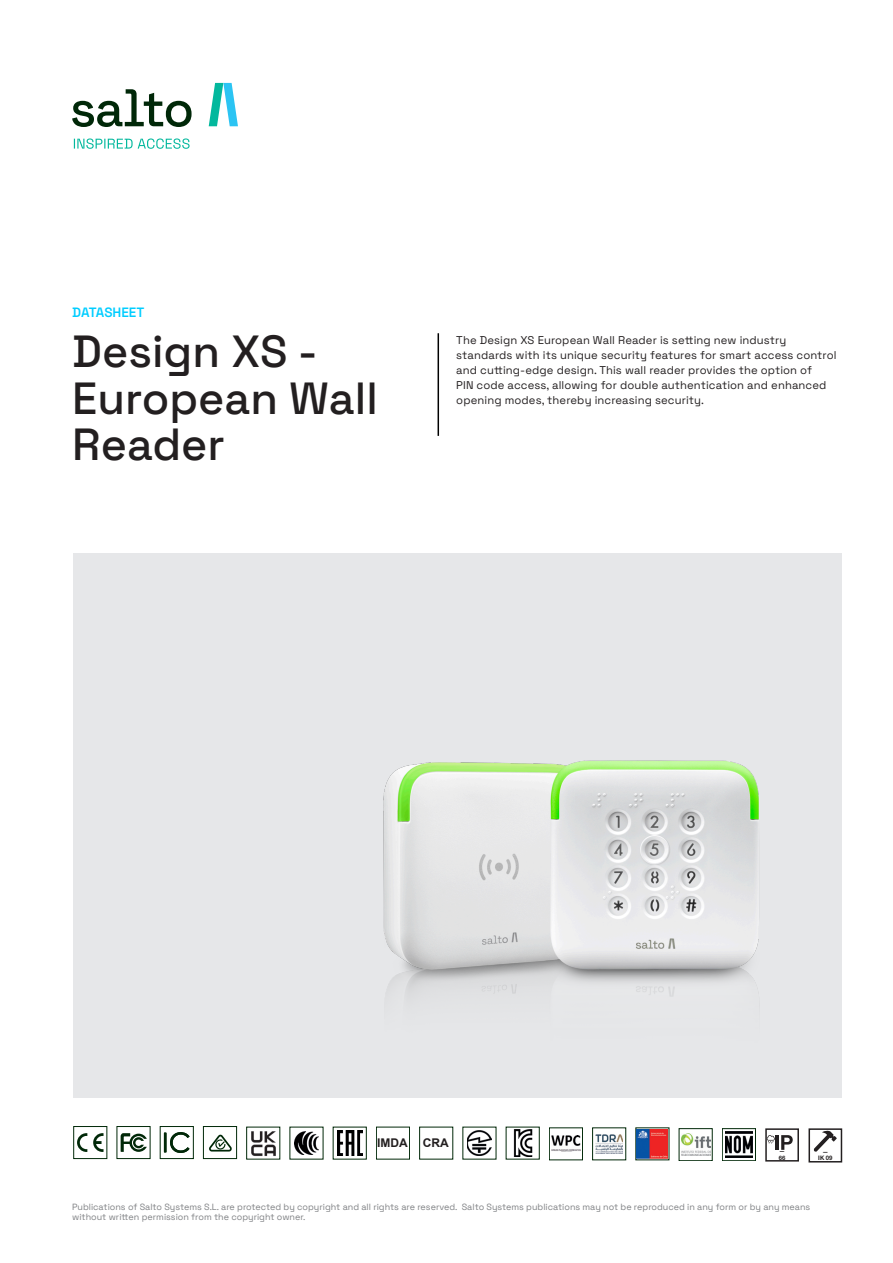
<style>
.page{position:relative;width:893px;height:1263px;background:#fff}
.page>*{position:absolute;margin:0;border:0;box-sizing:border-box;transform-origin:0 0}
.t1{font:500 45px/46.5px "Space Grotesk";color:#231f20}
.t2{font:600 13.5px "Space Grotesk";color:#00cdff}
.t3{font:700 12px "Arial";color:#231f20}
.t4{font:11.25px/15px "Space Grotesk";letter-spacing:.01em;color:#231f20}
.t5{font:9px/10.8px "Space Grotesk";color:#808285}
.t6{font:700 6.15px/6.1px "Helvetica Neue LT Std";color:#231f20;text-align:center;scale:.95 1}
.t7{font:700 6px/6px "Helvetica Neue LT Std";color:#231f20}
</style>
<div class="page">
<div style="left:73px;top:553px;width:768px;height:544px;background:#e6e7e9"></div>
<img style="left:383px;top:760px;width:376px;height:236px">
<div style="left:117px;top:1126px;width:33px;height:33px;border:1px solid #002808"></div>
<svg style="left:121px;top:1133px;width:26px;height:19px"></svg>
<div style="left:73px;top:1126px;width:34px;height:33px;border:1px solid #002808"></div>
<svg style="left:77px;top:1133px;width:10px;height:19px"></svg>
<svg style="left:93px;top:1133px;width:11px;height:19px"></svg>
<div style="left:160px;top:1126px;width:34px;height:33px;border:1px solid #002808"></div>
<svg style="left:164px;top:1132px;width:26px;height:21px"></svg>
<div style="left:203px;top:1126px;width:34px;height:33px;border:1px solid #002808"></div>
<svg style="left:209px;top:1134px;width:23px;height:17px"></svg>
<hr style="left:438px;top:333px;width:1px;height:103px;background:#000">
<svg style="left:74px;top:138px;width:116px;height:11px"></svg>
<svg style="left:209px;top:83px;width:29px;height:43px"></svg>
<svg style="left:72px;top:89px;width:120px;height:38px"></svg>
<img style="left:251px;top:1131px;width:25px;height:25px">
<img style="left:295px;top:1131px;width:23px;height:24px">
<img style="left:337px;top:1131px;width:25px;height:24px">
<div style="left:376px;top:1127px;width:34px;height:32px;border:1px solid #002808"></div>
<img style="left:467px;top:1130px;width:25px;height:26px">
<img style="left:513px;top:1129px;width:20px;height:28px">
<div style="left:765px;top:1128px;width:34px;height:33px;border:2px solid #231f20"></div>
<hr style="left:775px;top:1135px;width:3px;height:15px;background:#231f20">
<svg style="left:781px;top:1135px;width:12px;height:15px"></svg>
<svg style="left:767px;top:1135px;width:8px;height:8px"></svg>
<div style="left:808px;top:1128px;width:34px;height:34px;border:2px solid #231f20"></div>
<svg style="left:814px;top:1130px;width:23px;height:22px"></svg>
<div style="left:549px;top:1127px;width:34px;height:33px;border:1px solid #002808"></div>
<img style="left:552px;top:1136px;width:28px;height:16px">
<img style="left:595px;top:1134px;width:28px;height:19px">
<img style="left:637px;top:1129px;width:31px;height:29px">
<div style="left:679px;top:1128px;width:33px;height:33px;border:1px solid #002808"></div>
<img style="left:681px;top:1134px;width:29px;height:21px">
<div style="left:722px;top:1128px;width:34px;height:33px;border:1px solid #002808"></div>
<img style="left:725px;top:1132px;width:28px;height:25px">
<p class="t2" style="left:72px;top:301px;width:74px">DATASHEET</p>
<h1 class="t1" style="left:72px;top:325px;width:307px">Design XS -<br>European Wall<br>Reader</h1>
<p class="t4" style="left:456px;top:332px;width:382px">The Design XS European Wall Reader is setting new industry standards with its unique security features for smart access control and cutting-edge design. This wall reader provides the option of<br>PIN code access, allowing for double authentication and enhanced opening modes, thereby increasing security.</p>
<p class="t3" style="left:377px;top:1134px;width:73px">IMDA CRA</p>
<p class="t7" style="left:779px;top:1148px;width:8px">—<br>66</p>
<p class="t6" style="left:818px;top:1149px;width:16px">—<br>IK 09</p>
<p class="t5" style="left:72px;top:1200px;width:740px">Publications of Salto Systems S.L. are protected by copyright and all rights are reserved. Salto Systems publications may not be reproduced in any form or by any means without written permission from the copyright owner.</p>
</div>
